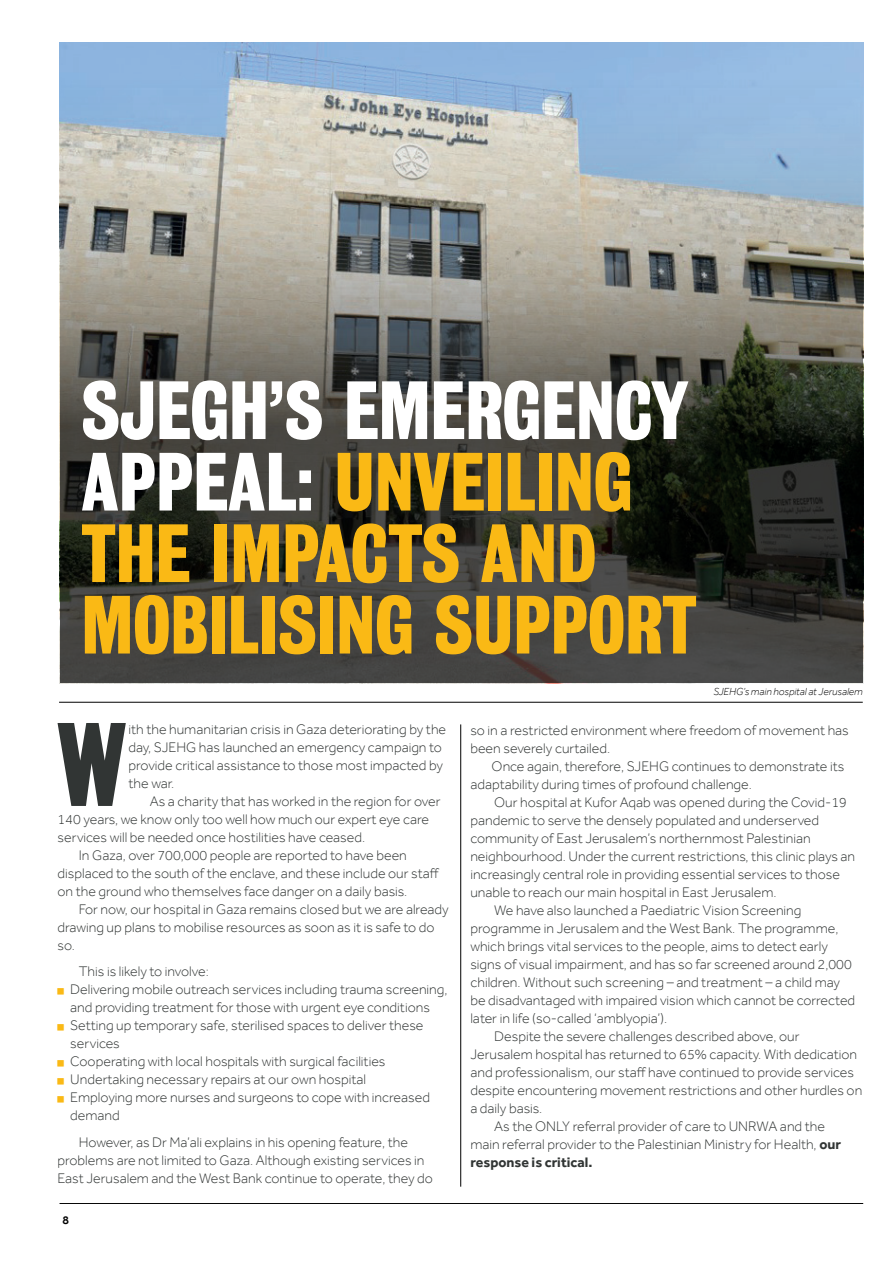
<style>
.page{position:relative;width:893px;height:1263px;background:#fff}
.page>*{position:absolute;margin:0;border:0;box-sizing:border-box;transform-origin:0 0}
.t1{font:108px "Bureau Grot Three Seven";color:#313534}
.t2{font:75.15px/71.6px "Bureau Grot Three Seven";color:#fab915}
.t3{font:300 14.25px/18px "Effra";color:#313534}
.t4{font:700 14.25px "Effra";color:#313534}
.t5{font:500 12px "Effra";color:#000}
.t6{font:italic 300 10.5px "Effra";color:#000}
.s1{color:#fff}
.s2{font-weight:700}
</style>
<div class="page">
<hr style="left:60px;top:1203px;width:803px;height:1px;background:#000">
<hr style="left:59px;top:702px;width:804px;height:1px;background:#000">
<hr style="left:460px;top:724px;width:1px;height:463px;background:#000">
<svg style="left:60px;top:43px;width:803px;height:640px;background:#6a6e6e"></svg>
<h2 class="t2" style="left:81px;top:375px;width:617px"><span class="s1">SJEGH’S EMERGENCY<br>APPEAL:</span> UNVEILING<br>THE IMPACTS AND<br>MOBILISING SUPPORT</h2>
<p class="t6" style="left:713px;top:685px;width:151px">SJEHG’s main hospital at Jerusalem</p>
<h1 class="t1" style="left:58px;top:702px;width:70px">W</h1>
<p class="t3" style="left:128px;top:720px;width:319px">ith the humanitarian crisis in Gaza deteriorating by the day, SJEHG has launched an emergency campaign to provide critical assistance to those most impacted by the war.</p>
<p class="t3" style="left:150px;top:792px;width:292px">As a charity that has worked in the region for over</p>
<p class="t3" style="left:58px;top:810px;width:373px">140 years, we know only too well how much our expert eye care</p>
<p class="t3" style="left:58px;top:828px;width:309px">services will be needed once hostilities have ceased.</p>
<p class="t3" style="left:79px;top:846px;width:330px">In Gaza, over 700,000 people are reported to have been</p>
<p class="t3" style="left:58px;top:864px;width:383px">displaced to the south of the enclave, and these include our staff</p>
<p class="t3" style="left:58px;top:882px;width:351px">on the ground who themselves face danger on a daily basis.</p>
<p class="t3" style="left:79px;top:900px;width:372px">For now, our hospital in Gaza remains closed but we are already</p>
<p class="t3" style="left:58px;top:918px;width:379px">drawing up plans to mobilise resources as soon as it is safe to do</p>
<p class="t3" style="left:58px;top:936px;width:19px">so.</p>
<p class="t3" style="left:70px;top:962px;width:379px;text-indent:9px">This is likely to involve:<br>Delivering mobile outreach services including trauma screening, and providing treatment for those with urgent eye conditions Setting up temporary safe, sterilised spaces to deliver these services<br>Cooperating with local hospitals with surgical facilities Undertaking necessary repairs at our own hospital<br>Employing more nurses and surgeons to cope with increased demand</p>
<p class="t3" style="left:58px;top:1133px;width:377px;text-indent:21px">However, as Dr Ma’ali explains in his opening feature, the problems are not limited to Gaza. Although existing services in<br>East Jerusalem and the West Bank continue to operate, they do</p>
<p class="t5" style="left:63px;top:1213px;width:8px">8</p>
<p class="t3" style="left:470px;top:721px;width:380px">so in a restricted environment where freedom of movement has been severely curtailed.</p>
<p class="t3" style="left:470px;top:757px;width:376px;text-indent:21px">Once again, therefore, SJEHG continues to demonstrate its adaptability during times of profound challenge.</p>
<p class="t3" style="left:494px;top:793px;width:354px">Our hospital at Kufor Aqab was opened during the Covid-19</p>
<p class="t3" style="left:470px;top:811px;width:350px">pandemic to serve the densely populated and underserved</p>
<p class="t3" style="left:470px;top:829px;width:342px">community of East Jerusalem’s northernmost Palestinian</p>
<p class="t3" style="left:470px;top:847px;width:386px">neighbourhood. Under the current restrictions, this clinic plays an</p>
<p class="t3" style="left:470px;top:865px;width:371px">increasingly central role in providing essential services to those</p>
<p class="t3" style="left:470px;top:883px;width:308px">unable to reach our main hospital in East Jerusalem.</p>
<p class="t3" style="left:494px;top:901px;width:309px">We have also launched a Paediatric Vision Screening</p>
<p class="t3" style="left:470px;top:919px;width:370px">programme in Jerusalem and the West Bank. The programme,</p>
<p class="t3" style="left:470px;top:937px;width:359px">which brings vital services to the people, aims to detect early</p>
<p class="t3" style="left:470px;top:955px;width:383px">signs of visual impairment, and has so far screened around 2,000</p>
<p class="t3" style="left:470px;top:973px;width:371px">children. Without such screening – and treatment – a child may</p>
<p class="t3" style="left:470px;top:991px;width:386px">be disadvantaged with impaired vision which cannot be corrected</p>
<p class="t3" style="left:470px;top:1009px;width:198px">later in life (so-called ‘amblyopia’).</p>
<p class="t3" style="left:494px;top:1027px;width:307px">Despite the severe challenges described above, our</p>
<p class="t3" style="left:470px;top:1045px;width:388px">Jerusalem hospital has returned to 65% capacity. With dedication</p>
<p class="t3" style="left:470px;top:1063px;width:385px">and professionalism, our staff have continued to provide services</p>
<p class="t3" style="left:470px;top:1081px;width:393px">despite encountering movement restrictions and other hurdles on</p>
<p class="t3" style="left:470px;top:1099px;width:73px">a daily basis.</p>
<p class="t3" style="left:494px;top:1117px;width:332px">As the ONLY referral provider of care to UNRWA and the</p>
<p class="t3" style="left:470px;top:1135px;width:372px">main referral provider to the Palestinian Ministry for Health, <span class="s2">our</span></p>
<p class="t4" style="left:470px;top:1153px;width:124px">response is critical.</p>
</div>
